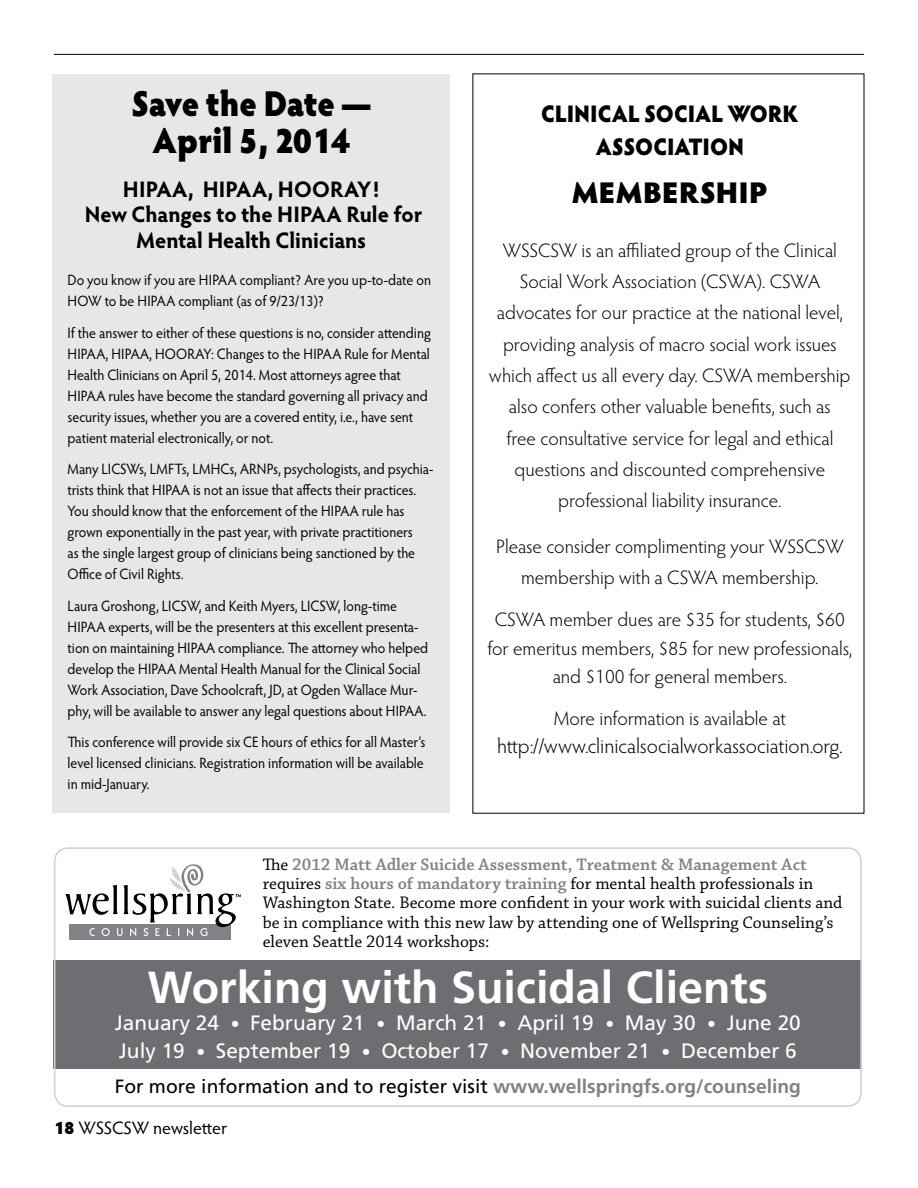
<style>
.page{position:relative;width:918px;height:1188px;background:#fff}
.page>*{position:absolute;margin:0;border:0;box-sizing:border-box;transform-origin:0 0}
.t1{font:700 44.85px "Frutiger";color:#fff}
.t2{font:900 36px/37.8px "Hypatia Sans Pro";color:#000;text-align:center;scale:.91 1}
.t3{font:900 30px "Hypatia Sans Pro";color:#000}
.t4{font:900 24px/33px "Hypatia Sans Pro";letter-spacing:-.01em;color:#000;text-align:center;scale:.9 1}
.t5{font:700 22.5px/25.5px "Hypatia Sans Pro";color:#000;text-align:center}
.t6{font:300 21px "Hypatia Sans Pro";color:#000}
.t7{font:20.85px/27.3px "Frutiger";color:#fff}
.t8{font:300 19.5px/31.3px "Hypatia Sans Pro";color:#000;text-align:center}
.t9{font:19.2px "Frutiger";color:#000}
.t10{font:18px "Hypatia Sans Pro";letter-spacing:-.005em;color:#000}
.t11{font:17.7px/19.2px "Chaparral Pro";color:#000}
.t12{font:15px/21px "Hypatia Sans Pro";color:#000;scale:.93 1}
.s1{font-weight:600;color:#808285}
.s2{font-size:17.7px}
.s3{font-weight:700;color:#808285}
.s4{font-weight:900}
</style>
<div class="page">
<div style="left:53px;top:74px;width:397px;height:739px;background:#e6e7e8"></div>
<div style="left:54px;top:961px;width:808px;height:108px;background:#6d6e71"></div>
<div style="left:54px;top:847px;width:808px;height:260px;border:2px solid #d1d3d4;border-radius:14px"></div>
<div style="left:70px;top:925px;width:161px;height:15px;background:#808285"></div>
<svg style="left:65px;top:864px;width:176px;height:72px"></svg>
<hr style="left:54px;top:54px;width:810px;height:1px;background:#000">
<h2 class="t2" style="left:131px;top:82px;width:266px">Save the Date —<br>April 5, 2014</h2>
<h3 class="t5" style="left:85px;top:175px;width:339px">HIPAA, HIPAA, HOORAY!<br>New Changes to the HIPAA Rule for<br>Mental Health Clinicians</h3>
<p class="t12" style="left:68px;top:269px;width:392px">Do you know if you are HIPAA compliant? Are you up-to-date on<br>HOW to be HIPAA compliant (as of 9/23/13)?</p>
<p class="t12" style="left:68px;top:322px;width:392px">If the answer to either of these questions is no, consider attending HIPAA, HIPAA, HOORAY: Changes to the HIPAA Rule for Mental Health Clinicians on April 5, 2014. Most attorneys agree that HIPAA rules have become the standard governing all privacy and security issues, whether you are a covered entity, i.e., have sent patient material electronically, or not.</p>
<p class="t12" style="left:68px;top:458px;width:395px">Many LICSWs, LMFTs, LMHCs, ARNPs, psychologists, and psychia&shy;trists think that HIPAA is not an issue that affects their practices.<br>You should know that the enforcement of the HIPAA rule has grown exponentially in the past year, with private practitioners<br>as the single largest group of clinicians being sanctioned by the Office of Civil Rights.</p>
<p class="t12" style="left:68px;top:595px;width:389px">Laura Groshong, LICSW, and Keith Myers, LICSW, long-time HIPAA experts, will be the presenters at this excellent presenta&shy;tion on maintaining HIPAA compliance. The attorney who helped develop the HIPAA Mental Health Manual for the Clinical Social Work Association, Dave Schoolcraft, JD, at Ogden Wallace Mur&shy;phy, will be available to answer any legal questions about HIPAA.</p>
<p class="t12" style="left:68px;top:731px;width:387px;text-align:justify">This conference will provide six CE hours of ethics for all Master’s level licensed clinicians. Registration information will be available in mid-January.</p>
<h3 class="t4" style="left:541px;top:96px;width:287px">CLINICAL SOCIAL WORK<br>ASSOCIATION</h3>
<h3 class="t3" style="left:572px;top:170px;width:197px">MEMBERSHIP</h3>
<p class="t8" style="left:489px;top:234px;width:363px">WSSCSW is an affiliated group of the Clinical Social Work Association (CSWA). CSWA advocates for our practice at the national level, providing analysis of macro social work issues which affect us all every day. CSWA membership also confers other valuable benefits, such as<br>free consultative service for legal and ethical questions and discounted comprehensive professional liability insurance.</p>
<h3 class="t8" style="left:496px;top:530px;width:349px">Please consider complimenting your WSSCSW membership with a CSWA membership.</h3>
<h3 class="t8" style="left:487px;top:605px;width:366px;line-height:28.5px">CSWA member dues are $35 for students, $60 for emeritus members, $85 for new professionals, and $100 for general members.</h3>
<h3 class="t8" style="left:554px;top:702px;width:234px">More information is available at</h3>
<h3 class="t6" style="left:497px;top:732px;width:347px">http://www.clinicalsocialworkassociation.org.</h3>
<p class="t11" style="left:263px;top:855px;width:581px">The <span class="s1">2012 Matt Adler Suicide Assessment, Treatment &amp; Management Act </span>requires <span class="s1">six hours of mandatory training</span> for mental health professionals in Washington State. Become more confident in your work with suicidal clients and be in compliance with this new law by attending one of Wellspring Counseling’s eleven Seattle 2014 workshops:</p>
<h1 class="t1" style="left:148px;top:961px;width:622px">Working with Suicidal Clients</h1>
<h3 class="t7" style="left:115px;top:1009px;width:687px">January 24 <span class="s2">•</span> February 21 <span class="s2">•</span> March 21 <span class="s2">•</span> April 19 <span class="s2">•</span> May 30 <span class="s2">•</span> June 20<br>July 19 <span class="s2">•</span> September 19 <span class="s2">•</span> October 17 <span class="s2">•</span> November 21 <span class="s2">•</span> December 6</h3>
<p class="t9" style="left:115px;top:1075px;width:688px">For more information and to register visit <span class="s3">www.wellspringfs.org/counseling</span></p>
<p class="t10" style="left:54px;top:1115px;width:175px"><span class="s4">18</span> WSSCSW newsletter</p>
</div>
